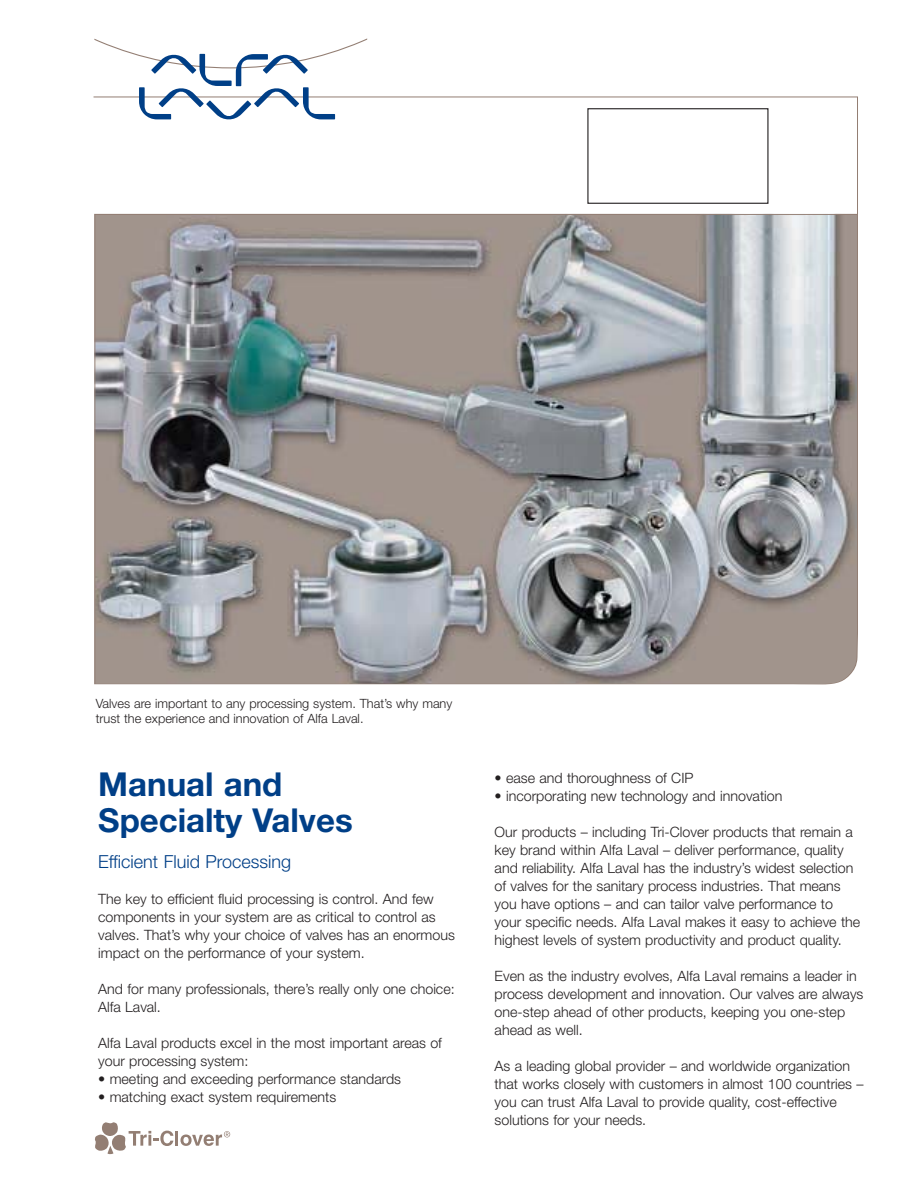
<style>
.page{position:relative;width:918px;height:1188px;background:#fff}
.page>*{position:absolute;margin:0;border:0;box-sizing:border-box;transform-origin:0 0}
.t1{font:700 33px/36px "Helvetica Neue";color:#003f87}
.t2{font:300 18px "Helvetica Neue";color:#003f87}
.t3{font:300 14.25px/18px "Helvetica Neue";color:#231f20}
.t4{font:300 12.75px/14.2px "Helvetica Neue";color:#231f20}
</style>
<div class="page">
<svg style="left:94px;top:38px;width:764px;height:647px;background:#9f9d9d"></svg>
<svg style="left:93px;top:96px;width:765px;height:120px"></svg>
<svg style="left:94px;top:38px;width:273px;height:83px"></svg>
<svg style="left:95px;top:1122px;width:135px;height:33px"></svg>
<div style="left:588px;top:109px;width:180px;height:94px;background:#fff"></div>
<div style="left:587px;top:108px;width:182px;height:96px;border:1px solid #231f20"></div>
<p class="t4" style="left:96px;top:698px;width:358px">Valves are important to any processing system. That’s why many trust the experience and innovation of Alfa Laval.</p>
<h1 class="t1" style="left:98px;top:770px;width:256px">Manual and<br>Specialty Valves</h1>
<p class="t2" style="left:98px;top:856px;width:194px">Efficient Fluid Processing</p>
<p class="t3" style="left:98px;top:892px;width:358px">The key to efficient fluid processing is control. And few components in your system are as critical to control as valves. That’s why your choice of valves has an enormous impact on the performance of your system.</p>
<p class="t3" style="left:98px;top:982px;width:358px">And for many professionals, there’s really only one choice:<br>Alfa Laval.</p>
<p class="t3" style="left:98px;top:1036px;width:345px">Alfa Laval products excel in the most important areas of your processing system:</p>
<p class="t3" style="left:98px;top:1072px;width:304px">• meeting and exceeding performance standards</p>
<p class="t3" style="left:98px;top:1090px;width:240px">• matching exact system requirements</p>
<p class="t3" style="left:495px;top:770px;width:200px">• ease and thoroughness of CIP</p>
<p class="t3" style="left:495px;top:788px;width:289px">• incorporating new technology and innovation</p>
<p class="t3" style="left:495px;top:824px;width:367px">Our products – including Tri-Clover products that remain a key brand within Alfa Laval – deliver performance, quality and reliability. Alfa Laval has the industry’s widest selection of valves for the sanitary process industries. That means you have options – and can tailor valve performance to your specific needs. Alfa Laval makes it easy to achieve the highest levels of system productivity and product quality.</p>
<p class="t3" style="left:495px;top:968px;width:370px">Even as the industry evolves, Alfa Laval remains a leader in process development and innovation. Our valves are always one-step ahead of other products, keeping you one-step ahead as well.</p>
<p class="t3" style="left:495px;top:1058px;width:371px">As a leading global provider – and worldwide organization that works closely with customers in almost 100 countries – you can trust Alfa Laval to provide quality, cost-effective solutions for your needs.</p>
</div>
